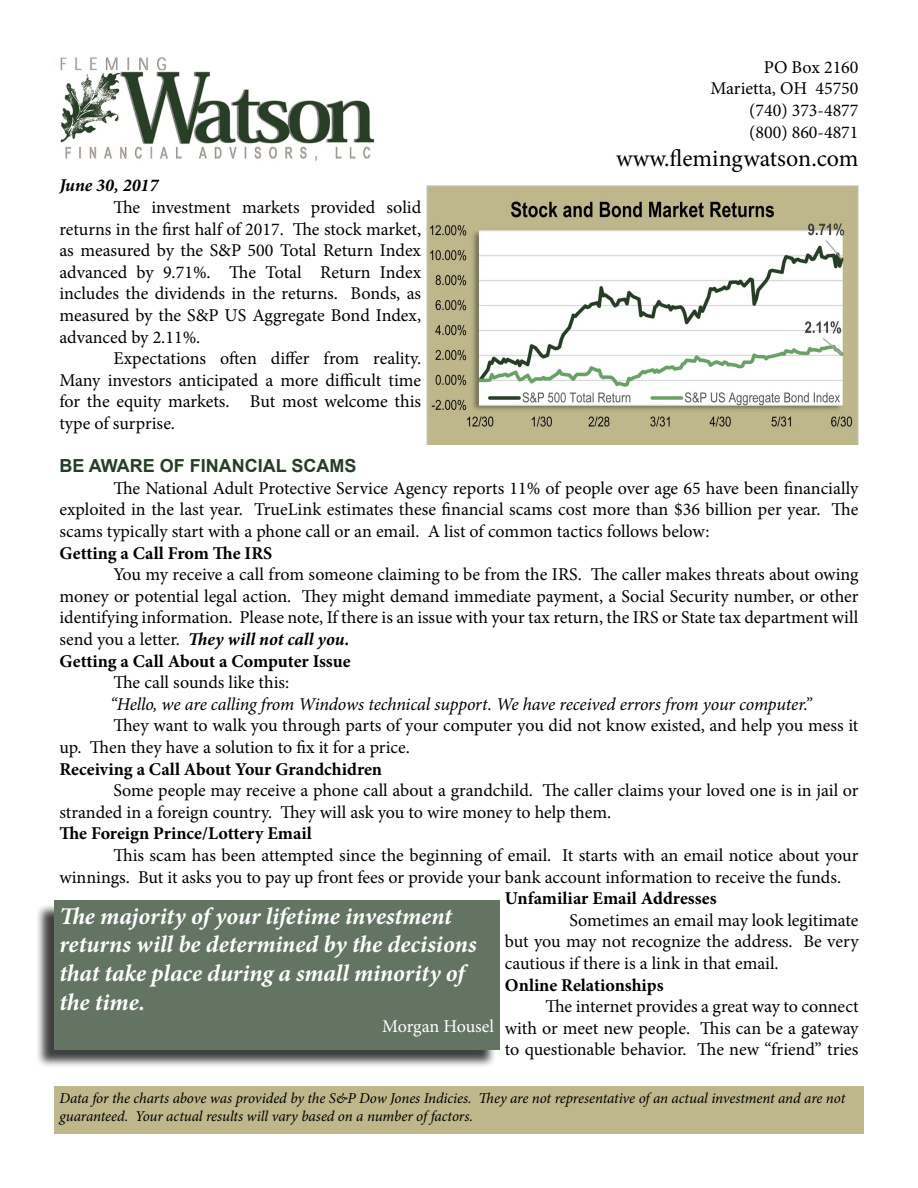
<style>
.page{position:relative;width:918px;height:1188px;background:#fff}
.page>*{position:absolute;margin:0;border:0;box-sizing:border-box;transform-origin:0 0}
.t1{font:italic 700 24px/28.8px "Minion Pro";letter-spacing:-.005em;color:#fff}
.t2{font:24px "Minion Pro";color:#000}
.t3{font:18px/21.6px "Minion Pro";color:#000;text-align:justify}
.t4{font:700 18px "Minion Pro";color:#000}
.t5{font:italic 18px "Minion Pro";letter-spacing:-.01em;color:#000}
.t6{font:700 18px "Arial";color:#273e26}
.t7{font:18px "Minion Pro";letter-spacing:-.01em;color:#fff}
.t8{font:italic 700 18px "Minion Pro";color:#000}
.t9{font:italic 15px/18px "Minion Pro";letter-spacing:-.01em;color:#000}
.s1{font-weight:700;font-style:italic}
.s2{font-weight:700}
</style>
<div class="page">
<img style="left:60px;top:57px;width:315px;height:104px">
<div style="left:54px;top:1086px;width:810px;height:48px;background:#beb78b"></div>
<img style="left:427px;top:186px;width:432px;height:259px">
<div style="left:35px;top:903px;width:462px;height:165px;background:#000;opacity:.75"></div>
<div style="left:54px;top:901px;width:446px;height:149px;background:#637463"></div>
<p class="t3" style="left:710px;top:56px;width:150px;text-align:right">PO Box 2160<br>Marietta, OH 45750 (740) 373-4877 (800) 860-4871</p>
<h1 class="t2" style="left:616px;top:143px;width:244px">www.flemingwatson.com</h1>
<p class="t8" style="left:59px;top:173px;width:101px">June 30, 2017</p>
<p class="t3" style="left:59px;top:197px;width:363px;text-indent:54px">The investment markets provided solid returns in the first half of 2017. The stock market, as measured by the S&amp;P 500 Total Return Index advanced by 9.71%. The Total Return Index includes the dividends in the returns. Bonds, as measured by the S&amp;P US Aggregate Bond Index, advanced by 2.11%.</p>
<p class="t3" style="left:59px;top:348px;width:363px;text-indent:54px">Expectations often differ from reality.<br>Many investors anticipated a more difficult time for the equity markets. But most welcome this type of surprise.</p>
<p class="t6" style="left:59px;top:454px;width:297px">BE AWARE OF FINANCIAL SCAMS</p>
<p class="t3" style="left:59px;top:477px;width:801px;text-indent:54px">The National Adult Protective Service Agency reports 11% of people over age 65 have been financially exploited in the last year. TrueLink estimates these financial scams cost more than $36 billion per year. The scams typically start with a phone call or an email. A list of common tactics follows below:</p>
<p class="t4" style="left:59px;top:540px;width:214px">Getting a Call From The IRS</p>
<p class="t3" style="left:59px;top:564px;width:801px;text-align:left;text-indent:54px">You my receive a call from someone claiming to be from the IRS. The caller makes threats about owing money or potential legal action. They might demand immediate payment, a Social Security number, or other identifying information. Please note, If there is an issue with your tax return, the IRS or State tax department will send you a letter. <span class="s1">They will not call you.<br></span><span class="s2">Getting a Call About a Computer Issue</span></p>
<p class="t3" style="left:113px;top:672px;width:177px">The call sounds like this:</p>
<p class="t5" style="left:110px;top:692px;width:703px">“Hello, we are calling from Windows technical support. We have received errors from your computer.”</p>
<p class="t3" style="left:59px;top:715px;width:801px;text-indent:54px">They want to walk you through parts of your computer you did not know existed, and help you mess it up. Then they have a solution to fix it for a price.</p>
<p class="t4" style="left:59px;top:756px;width:324px">Receiving a Call About Your Grandchidren</p>
<p class="t3" style="left:59px;top:780px;width:801px;text-indent:54px">Some people may receive a phone call about a grandchild. The caller claims your loved one is in jail or stranded in a foreign country. They will ask you to wire money to help them.</p>
<p class="t4" style="left:59px;top:821px;width:254px">The Foreign Prince/Lottery Email</p>
<p class="t3" style="left:59px;top:845px;width:801px;text-indent:54px">This scam has been attempted since the beginning of email. It starts with an email notice about your winnings. But it asks you to pay up front fees or provide your bank account information to receive the funds.</p>
<p class="t4" style="left:505px;top:886px;width:213px">Unfamiliar Email Addresses</p>
<p class="t3" style="left:505px;top:909px;width:355px;text-indent:65px">Sometimes an email may look legitimate but you may not recognize the address. Be very cautious if there is a link in that email.</p>
<p class="t4" style="left:505px;top:972px;width:160px">Online Relationships</p>
<p class="t3" style="left:505px;top:996px;width:355px;text-indent:40px">The internet provides a great way to connect with or meet new people. This can be a gateway to questionable behavior. The new “friend” tries</p>
<h1 class="t1" style="left:59px;top:901px;width:419px">The majority of your lifetime investment returns will be determined by the decisions that take place during a small minority of the time.</h1>
<p class="t7" style="left:382px;top:1014px;width:113px">Morgan Housel</p>
<p class="t9" style="left:59px;top:1089px;width:787px">Data for the charts above was provided by the S&amp;P Dow Jones Indicies. They are not representative of an actual investment and are not guaranteed. Your actual results will vary based on a number of factors.</p>
</div>
